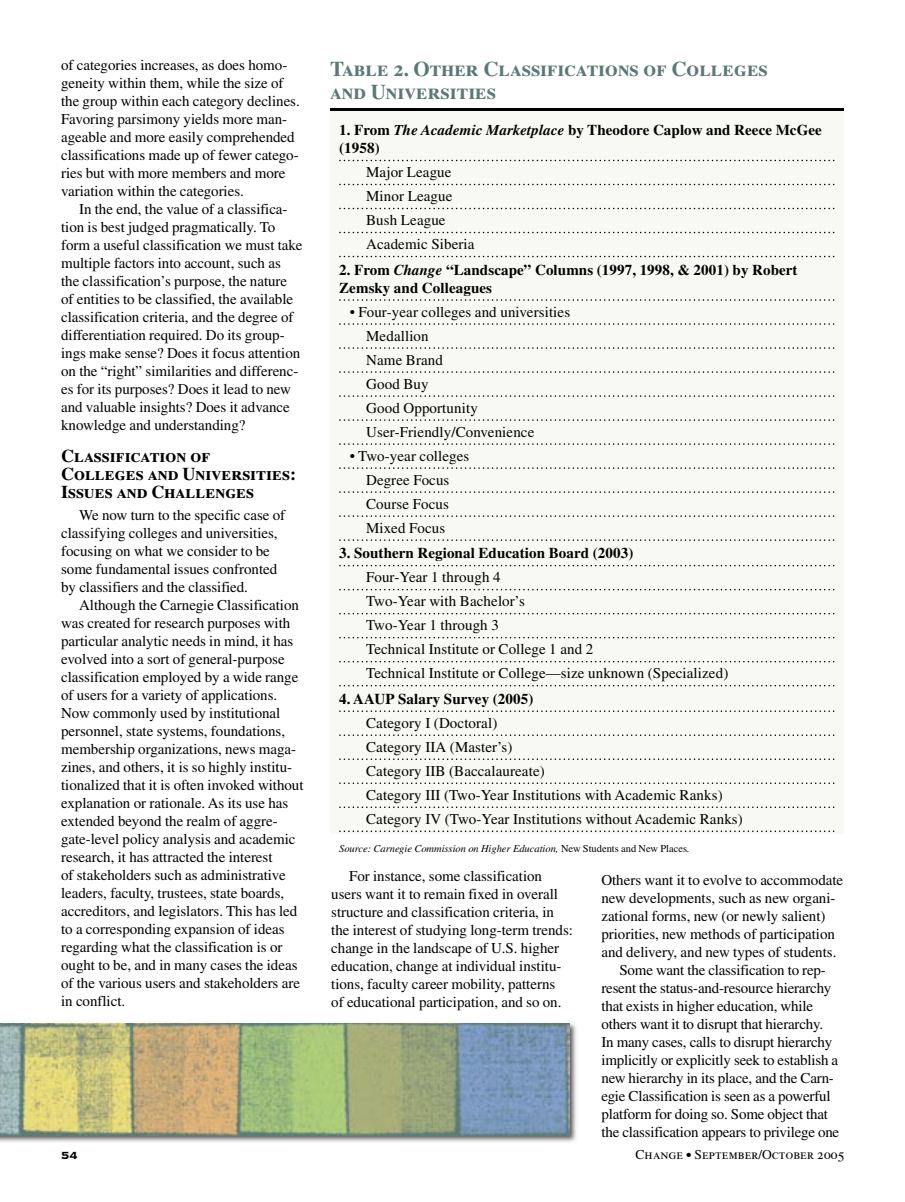
<style>
.page{position:relative;width:905px;height:1202px;background:#fff}
.page>*{position:absolute;margin:0;border:0;box-sizing:border-box;transform-origin:0 0}
.t1{font:21px/22.5px "Times Bold SC";letter-spacing:-.005em;color:#5c7777}
.t2{font:18px/18px "Times Bold SC";letter-spacing:-.005em;color:#000}
.t3{font:15px/18px "Times";letter-spacing:-.005em;color:#000}
.t4{font:700 15px/18px "Times";letter-spacing:.005em;color:#000}
.t5{font:13.5px "Times Roman SC";letter-spacing:.005em;color:#000}
.t6{font:13.5px "Copperplate Thirty Three BC";color:#000}
.t7{font:italic 10.5px "Times";letter-spacing:-.005em;color:#000}
.s1{font-style:italic}
.s2{font-style:normal}
</style>
<div class="page">
<div style="left:330px;top:108px;width:513px;height:725px;background:#f8f8f5"></div>
<hr style="left:330px;top:108px;width:513px;height:2px;background:#000">
<svg style="left:339px;top:160px;width:495px;height:1px"></svg>
<svg style="left:339px;top:184px;width:495px;height:1px"></svg>
<svg style="left:339px;top:208px;width:495px;height:1px"></svg>
<svg style="left:339px;top:232px;width:495px;height:1px"></svg>
<svg style="left:339px;top:256px;width:495px;height:1px"></svg>
<svg style="left:339px;top:299px;width:495px;height:2px"></svg>
<svg style="left:339px;top:323px;width:495px;height:2px"></svg>
<svg style="left:339px;top:347px;width:495px;height:2px"></svg>
<svg style="left:339px;top:371px;width:495px;height:2px"></svg>
<svg style="left:339px;top:395px;width:495px;height:2px"></svg>
<svg style="left:339px;top:419px;width:495px;height:2px"></svg>
<svg style="left:339px;top:443px;width:495px;height:2px"></svg>
<svg style="left:339px;top:467px;width:495px;height:2px"></svg>
<svg style="left:339px;top:491px;width:495px;height:2px"></svg>
<svg style="left:339px;top:515px;width:495px;height:2px"></svg>
<svg style="left:339px;top:539px;width:495px;height:2px"></svg>
<svg style="left:339px;top:565px;width:495px;height:1px"></svg>
<svg style="left:339px;top:589px;width:495px;height:1px"></svg>
<svg style="left:339px;top:613px;width:495px;height:1px"></svg>
<svg style="left:339px;top:637px;width:495px;height:1px"></svg>
<svg style="left:339px;top:661px;width:495px;height:1px"></svg>
<svg style="left:339px;top:685px;width:495px;height:1px"></svg>
<svg style="left:339px;top:710px;width:495px;height:2px"></svg>
<svg style="left:339px;top:734px;width:495px;height:2px"></svg>
<svg style="left:339px;top:758px;width:495px;height:2px"></svg>
<svg style="left:339px;top:782px;width:495px;height:2px"></svg>
<svg style="left:339px;top:806px;width:495px;height:2px"></svg>
<svg style="left:339px;top:830px;width:495px;height:2px"></svg>
<img style="left:0;top:1023px;width:577px;height:119px">
<img style="left:0;top:1023px;width:569px;height:112px">
<p class="t3" style="left:61px;top:56px;width:240px">of categories increases, as does homo&shy;geneity within them, while the size of the group within each category declines.<br>Favoring parsimony yields more man&shy;ageable and more easily comprehended classifications made up of fewer catego&shy;ries but with more members and more variation within the categories.</p>
<p class="t3" style="left:61px;top:200px;width:243px;text-indent:18px">In the end, the value of a classifica&shy;tion is best judged pragmatically. To form a useful classification we must take multiple factors into account, such as the classification’s purpose, the nature of entities to be classified, the available classification criteria, and the degree of differentiation required. Do its group&shy;ings make sense? Does it focus attention on the “right” similarities and differenc&shy;es for its purposes? Does it lead to new and valuable insights? Does it advance knowledge and understanding?</p>
<p class="t2" style="left:61px;top:446px;width:236px">Classification of<br>Colleges and Universities:<br>Issues and Challenges</p>
<p class="t3" style="left:61px;top:506px;width:226px;text-indent:18px">We now turn to the specific case of classifying colleges and universities, focusing on what we consider to be some fundamental issues confronted by classifiers and the classified.</p>
<p class="t3" style="left:61px;top:596px;width:244px;text-indent:18px">Although the Carnegie Classification was created for research purposes with particular analytic needs in mind, it has evolved into a sort of general-purpose classification employed by a wide range of users for a variety of applications.<br>Now commonly used by institutional personnel, state systems, foundations, membership organizations, news maga&shy;zines, and others, it is so highly institu&shy;tionalized that it is often invoked without explanation or rationale. As its use has extended beyond the realm of aggre&shy;gate-level policy analysis and academic research, it has attracted the interest<br>of stakeholders such as administrative leaders, faculty, trustees, state boards, accreditors, and legislators. This has led to a corresponding expansion of ideas regarding what the classification is or ought to be, and in many cases the ideas of the various users and stakeholders are in conflict.</p>
<h1 class="t1" style="left:330px;top:58px;width:439px">Table 2. Other Classifications of Colleges and Universities</h1>
<p class="t4" style="left:339px;top:121px;width:484px">1. From <span class="s1">The Academic Marketplace</span> by Theodore Caplow and Reece McGee (1958)</p>
<p class="t3" style="left:366px;top:160px;width:110px;line-height:24px">Major League<br>Minor League<br>Bush League<br>Academic Siberia</p>
<p class="t4" style="left:339px;top:260px;width:460px">2. From <span class="s1">Change</span> “Landscape” Columns (1997, 1998, &amp; 2001) by Robert<br>Zemsky and Colleagues</p>
<p class="t3" style="left:366px;top:299px;width:205px;line-height:24px;text-indent:-16px">• Four-year colleges and universities<br>Medallion<br>Name Brand<br>Good Buy<br>Good Opportunity<br>User-Friendly/Convenience</p>
<p class="t3" style="left:350px;top:443px;width:121px;line-height:24px;text-align:center">• Two-year colleges<br>Degree Focus<br>Course Focus<br>Mixed Focus</p>
<p class="t4" style="left:339px;top:544px;width:296px">3. Southern Regional Education Board (2003)</p>
<p class="t3" style="left:366px;top:565px;width:363px;line-height:24px">Four-Year 1 through 4<br>Two-Year with Bachelor’s<br>Two-Year 1 through 3<br>Technical Institute or College 1 and 2<br>Technical Institute or College—size unknown (Specialized)</p>
<p class="t4" style="left:339px;top:689px;width:196px">4. AAUP Salary Survey (2005)</p>
<p class="t3" style="left:366px;top:710px;width:378px;line-height:24px">Category I (Doctoral)<br>Category IIA (Master’s)<br>Category IIB (Baccalaureate)<br>Category III (Two-Year Institutions with Academic Ranks)<br>Category IV (Two-Year Institutions without Academic Ranks)</p>
<p class="t7" style="left:339px;top:843px;width:352px">Source: Carnegie Commission on Higher Education, <span class="s2">New Students and New Places</span>.</p>
<p class="t3" style="left:331px;top:867px;width:243px;text-indent:18px">For instance, some classification users want it to remain fixed in overall structure and classification criteria, in the interest of studying long-term trends: change in the landscape of U.S. higher education, change at individual institu&shy;tions, faculty career mobility, patterns<br>of educational participation, and so on.</p>
<p class="t3" style="left:601px;top:870px;width:243px">Others want it to evolve to accommodate</p>
<p class="t3" style="left:601px;top:888px;width:235px">new developments, such as new organi-</p>
<p class="t3" style="left:601px;top:906px;width:226px">zational forms, new (or newly salient)</p>
<p class="t3" style="left:601px;top:924px;width:235px">priorities, new methods of participation</p>
<p class="t3" style="left:601px;top:942px;width:236px">and delivery, and new types of students.</p>
<p class="t3" style="left:619px;top:960px;width:208px">Some want the classification to rep-</p>
<p class="t3" style="left:601px;top:978px;width:231px">resent the status-and-resource hierarchy</p>
<p class="t3" style="left:601px;top:996px;width:213px">that exists in higher education, while</p>
<p class="t3" style="left:601px;top:1014px;width:223px">others want it to disrupt that hierarchy.</p>
<p class="t3" style="left:601px;top:1032px;width:232px">In many cases, calls to disrupt hierarchy</p>
<p class="t3" style="left:601px;top:1050px;width:238px">implicitly or explicitly seek to establish a</p>
<p class="t3" style="left:601px;top:1068px;width:234px">new hierarchy in its place, and the Carn-</p>
<p class="t3" style="left:601px;top:1086px;width:231px">egie Classification is seen as a powerful</p>
<p class="t3" style="left:601px;top:1104px;width:228px">platform for doing so. Some object that</p>
<p class="t3" style="left:601px;top:1122px;width:239px">the classification appears to privilege one</p>
<p class="t6" style="left:61px;top:1148px;width:18px">54</p>
<p class="t5" style="left:635px;top:1146px;width:210px">Change ● September/October 2005</p>
</div>
